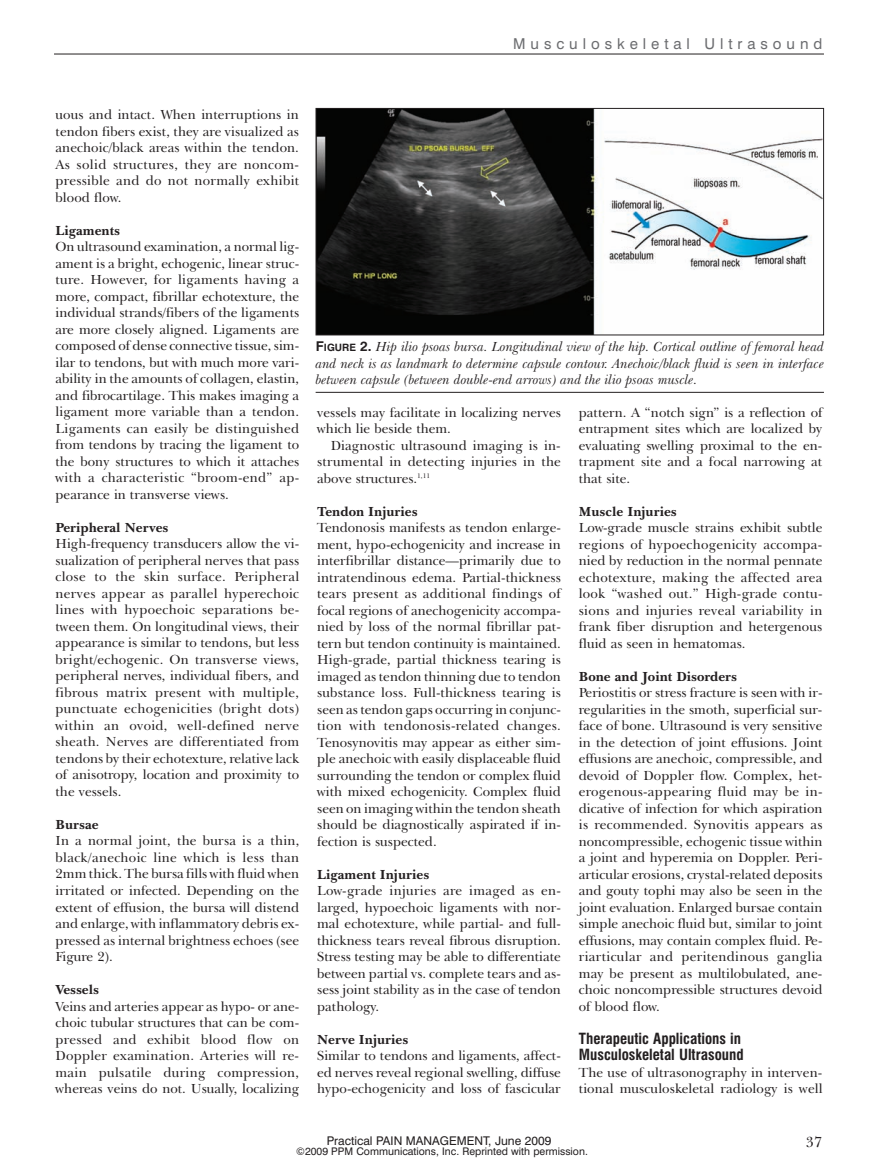
<style>
.page{position:relative;width:878px;height:1175px;background:#fff}
.page>*{position:absolute;margin:0;border:0;box-sizing:border-box;transform-origin:0 0}
.t1{font:700 condensed 15px/16.5px "Swiss 721 BT";color:#231f20}
.t2{font:15px "Swiss 721 BT";letter-spacing:.33em;color:#6c6d70}
.t3{font:15px "New Baskerville IT Cby BT";color:#231f20}
.t4{font:13.5px/16.5px "New Baskerville IT Cby BT";color:#231f20;text-align:justify}
.t5{font:italic 13.5px/16.5px "New Baskerville IT Cby BT";color:#231f20;text-align:justify}
.t6{font:700 13.5px "New Baskerville IT Cby BT";color:#231f20}
.t7{font:12px "Swiss 721 BT";color:#231f20}
.t8{font:10.5px "Swiss 721 BT";color:#231f20}
.s1{font-family:"Swiss 721 BT";font-weight:700;font-style:normal}
.s2{font-family:"Swiss 721 BT";font-weight:700;font-style:normal;font-size:10.2px}
</style>
<div class="page">
<hr style="left:54px;top:54px;width:770px;height:1px;background:#231f20">
<img style="left:317px;top:110px;width:505px;height:223px">
<div style="left:315px;top:108px;width:509px;height:227px;border:1px solid #231f20"></div>
<hr style="left:315px;top:392px;width:509px;height:1px;background:#231f20">
<p class="t2" style="left:513px;top:38px;width:311px">Musculoskeletal Ultrasound</p>
<p class="t4" style="left:56px;top:108px;width:245px">uous and intact. When interruptions in tendon fibers exist, they are visualized as anechoic/black areas within the tendon.<br>As solid structures, they are noncom&shy;pressible and do not normally exhibit blood flow.</p>
<p class="t6" style="left:56px;top:225px;width:66px">Ligaments</p>
<p class="t4" style="left:56px;top:240px;width:245px">On ultrasound examination, a normal lig&shy;ament is a bright, echogenic, linear struc&shy;ture. However, for ligaments having a more, compact, fibrillar echotexture, the individual strands/fibers of the ligaments are more closely aligned. Ligaments are composed of dense connective tissue, sim&shy;ilar to tendons, but with much more vari&shy;ability in the amounts of collagen, elastin, and fibrocartilage. This makes imaging a ligament more variable than a tendon.<br>Ligaments can easily be distinguished from tendons by tracing the ligament to the bony structures to which it attaches with a characteristic “broom-end” ap&shy;pearance in transverse views.</p>
<p class="t6" style="left:56px;top:522px;width:114px">Peripheral Nerves</p>
<p class="t4" style="left:56px;top:537px;width:245px">High-frequency transducers allow the vi&shy;sualization of peripheral nerves that pass close to the skin surface. Peripheral nerves appear as parallel hyperechoic lines with hypoechoic separations be&shy;tween them. On longitudinal views, their appearance is similar to tendons, but less bright/echogenic. On transverse views, peripheral nerves, individual fibers, and fibrous matrix present with multiple, punctuate echogenicities (bright dots) within an ovoid, well-defined nerve sheath. Nerves are differentiated from tendons by their echotexture, relative lack of anisotropy, location and proximity to the vessels.</p>
<p class="t6" style="left:56px;top:819px;width:45px">Bursae</p>
<p class="t4" style="left:56px;top:834px;width:245px">In a normal joint, the bursa is a thin, black/anechoic line which is less than 2mm thick. The bursa fills with fluid when irritated or infected. Depending on the extent of effusion, the bursa will distend and enlarge, with inflammatory debris ex&shy;pressed as internal brightness echoes (see Figure 2).</p>
<p class="t6" style="left:56px;top:984px;width:45px">Vessels</p>
<p class="t4" style="left:56px;top:999px;width:245px">Veins and arteries appear as hypo- or ane&shy;choic tubular structures that can be com&shy;pressed and exhibit blood flow on Doppler examination. Arteries will re&shy;main pulsatile during compression, whereas veins do not. Usually, localizing</p>
<p class="t5" style="left:316px;top:340px;width:510px"><span class="s1">F</span><span class="s2">IGURE</span> <span class="s1">2.</span> Hip ilio psoas bursa. Longitudinal view of the hip. Cortical outline of femoral head and neck is as landmark to determine capsule contour. Anechoic/black fluid is seen in interface between capsule (between double-end arrows) and the ilio psoas muscle.</p>
<p class="t4" style="left:317px;top:405px;width:245px">vessels may facilitate in localizing nerves which lie beside them.</p>
<p class="t4" style="left:317px;top:438px;width:245px;text-indent:14px">Diagnostic ultrasound imaging is in&shy;strumental in detecting injuries in the above structures.<sup>1,11</sup></p>
<p class="t6" style="left:317px;top:506px;width:102px">Tendon Injuries</p>
<p class="t4" style="left:317px;top:521px;width:245px">Tendonosis manifests as tendon enlarge&shy;ment, hypo-echogenicity and increase in interfibrillar distance—primarily due to intratendinous edema. Partial-thickness tears present as additional findings of focal regions of anechogenicity accompa&shy;nied by loss of the normal fibrillar pat&shy;tern but tendon continuity is maintained.<br>High-grade, partial thickness tearing is imaged as tendon thinning due to tendon substance loss. Full-thickness tearing is seen as tendon gaps occurring in conjunc&shy;tion with tendonosis-related changes.<br>Tenosynovitis may appear as either sim&shy;ple anechoic with easily displaceable fluid surrounding the tendon or complex fluid with mixed echogenicity. Complex fluid seen on imaging within the tendon sheath should be diagnostically aspirated if in&shy;fection is suspected.</p>
<p class="t6" style="left:317px;top:869px;width:113px">Ligament Injuries</p>
<p class="t4" style="left:317px;top:884px;width:245px">Low-grade injuries are imaged as en&shy;larged, hypoechoic ligaments with nor&shy;mal echotexture, while partial- and full&shy;thickness tears reveal fibrous disruption.<br>Stress testing may be able to differentiate between partial vs. complete tears and as&shy;sess joint stability as in the case of tendon pathology.</p>
<p class="t6" style="left:317px;top:1034px;width:93px">Nerve Injuries</p>
<p class="t4" style="left:317px;top:1049px;width:245px">Similar to tendons and ligaments, affect&shy;ed nerves reveal regional swelling, diffuse hypo-echogenicity and loss of fascicular</p>
<p class="t4" style="left:579px;top:405px;width:245px">pattern. A “notch sign” is a reflection of entrapment sites which are localized by evaluating swelling proximal to the en&shy;trapment site and a focal narrowing at that site.</p>
<p class="t6" style="left:579px;top:506px;width:99px">Muscle Injuries</p>
<p class="t4" style="left:579px;top:521px;width:245px">Low-grade muscle strains exhibit subtle regions of hypoechogenicity accompa&shy;nied by reduction in the normal pennate echotexture, making the affected area look “washed out.” High-grade contu&shy;sions and injuries reveal variability in frank fiber disruption and hetergenous fluid as seen in hematomas.</p>
<p class="t6" style="left:579px;top:671px;width:160px">Bone and Joint Disorders</p>
<p class="t4" style="left:579px;top:686px;width:245px">Periostitis or stress fracture is seen with ir&shy;regularities in the smoth, superficial sur&shy;face of bone. Ultrasound is very sensitive in the detection of joint effusions. Joint effusions are anechoic, compressible, and devoid of Doppler flow. Complex, het&shy;erogenous-appearing fluid may be in&shy;dicative of infection for which aspiration is recommended. Synovitis appears as noncompressible, echogenic tissue within a joint and hyperemia on Doppler. Peri&shy;articular erosions, crystal-related deposits and gouty tophi may also be seen in the joint evaluation. Enlarged bursae contain simple anechoic fluid but, similar to joint effusions, may contain complex fluid. Pe&shy;riarticular and peritendinous ganglia may be present as multilobulated, ane&shy;choic noncompressible structures devoid of blood flow.</p>
<p class="t1" style="left:579px;top:1031px;width:166px">Therapeutic Applications in<br>Musculoskeletal Ultrasound</p>
<p class="t4" style="left:579px;top:1065px;width:245px">The use of ultrasonography in interven&shy;tional musculoskeletal radiology is well</p>
<p class="t7" style="left:326px;top:1135px;width:226px">Practical PAIN MANAGEMENT, June 2009</p>
<p class="t3" style="left:806px;top:1136px;width:18px">37</p>
<p class="t8" style="left:296px;top:1147px;width:293px">©2009 PPM Communications, Inc. Reprinted with permission.</p>
</div>
